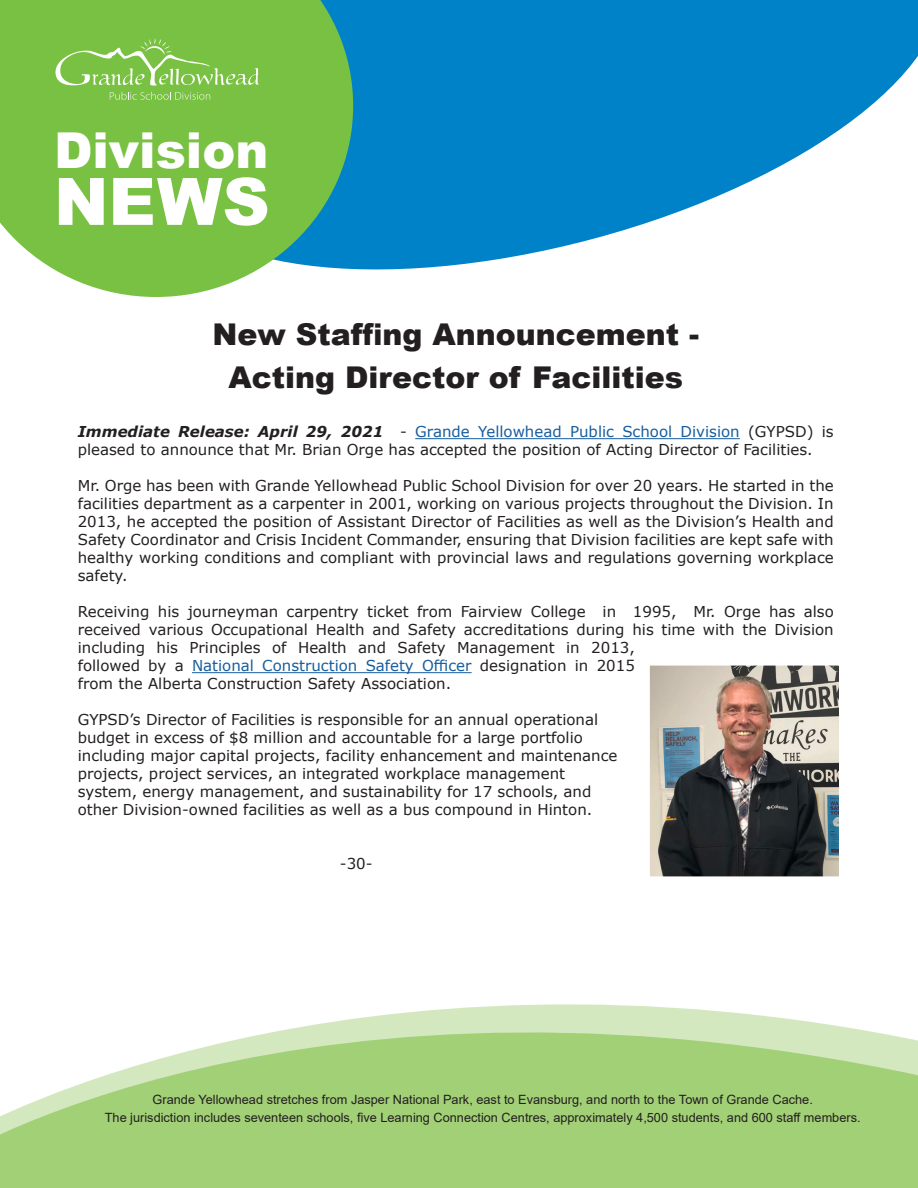
<style>
.page{position:relative;width:918px;height:1188px;background:#fff}
.page>*{position:absolute;margin:0;border:0;box-sizing:border-box;transform-origin:0 0}
.t1{font:900 65.4px "Arial";color:#fff}
.t2{font:900 49.5px "Arial";color:#fff}
.Heading_1{font:900 30px "Arial";color:#231f20}
.Body_Copy{font:15px/18px "Verdana";color:#231f20}
.t3{font:12.75px/18px "Arial";color:#231f20;text-align:center}
.s1{font-weight:700;font-style:italic}
.s2{color:#175d9e}
</style>
<div class="page">
<svg style="left:353px;top:0;width:565px;height:270px;fill:#0082c8"></svg>
<svg style="left:0;top:1004px;width:918px;height:184px;background:#b6da94"></svg>
<svg style="left:0;top:0;width:353px;height:297px;background:#7cc258"></svg>
<svg style="left:110px;top:92px;width:100px;height:8px"></svg>
<svg style="left:56px;top:38px;width:203px;height:48px;background:#8ac95a"></svg>
<hr style="left:415px;top:438px;width:325px;height:1px;background:#175d9e">
<hr style="left:192px;top:672px;width:280px;height:1px;background:#175d9e">
<img style="left:651px;top:667px;width:187px;height:208px">
<h2 class="t2" style="left:54px;top:114px;width:216px">Division</h2>
<h1 class="t1" style="left:54px;top:154px;width:217px">NEWS</h1>
<p class="Heading_1" style="left:212px;top:313px;width:488px">New Staffing Announcement -</p>
<p class="Heading_1" style="left:228px;top:355px;width:456px">Acting Director of Facilities</p>
<p class="Body_Copy" style="left:78px;top:423px;width:757px"><span class="s1">Immediate Release: April 29, 2021</span> - <span class="s2">Grande Yellowhead Public School Division</span> (GYPSD) is pleased to announce that Mr. Brian Orge has accepted the position of Acting Director of Facilities.</p>
<p class="Body_Copy" style="left:78px;top:477px;width:758px;text-align:justify">Mr. Orge has been with Grande Yellowhead Public School Division for over 20 years. He started in the facilities department as a carpenter in 2001, working on various projects throughout the Division. In 2013, he accepted the position of Assistant Director of Facilities as well as the Division’s Health and Safety Coordinator and Crisis Incident Commander, ensuring that Division facilities are kept safe with healthy working conditions and compliant with provincial laws and regulations governing workplace safety.</p>
<p class="Body_Copy" style="left:78px;top:603px;width:758px">Receiving his journeyman carpentry ticket from Fairview College in 1995, Mr. Orge has also received various Occupational Health and Safety accreditations during his time with the Division including his Principles of Health and Safety Management in 2013,<br>followed by a <span class="s2">National Construction Safety Officer</span> designation in 2015<br>from the Alberta Construction Safety Association.</p>
<p class="Body_Copy" style="left:78px;top:711px;width:541px">GYPSD’s Director of Facilities is responsible for an annual operational budget in excess of $8 million and accountable for a large portfolio including major capital projects, facility enhancement and maintenance projects, project services, an integrated workplace management system, energy management, and sustainability for 17 schools, and other Division-owned facilities as well as a bus compound in Hinton.</p>
<p class="Body_Copy" style="left:340px;top:855px;width:34px">-30-</p>
<p class="t3" style="left:105px;top:1091px;width:757px">Grande Yellowhead stretches from Jasper National Park, east to Evansburg, and north to the Town of Grande Cache.<br>The jurisdiction includes seventeen schools, five Learning Connection Centres, approximately 4,500 students, and 600 staff members.</p>
</div>
